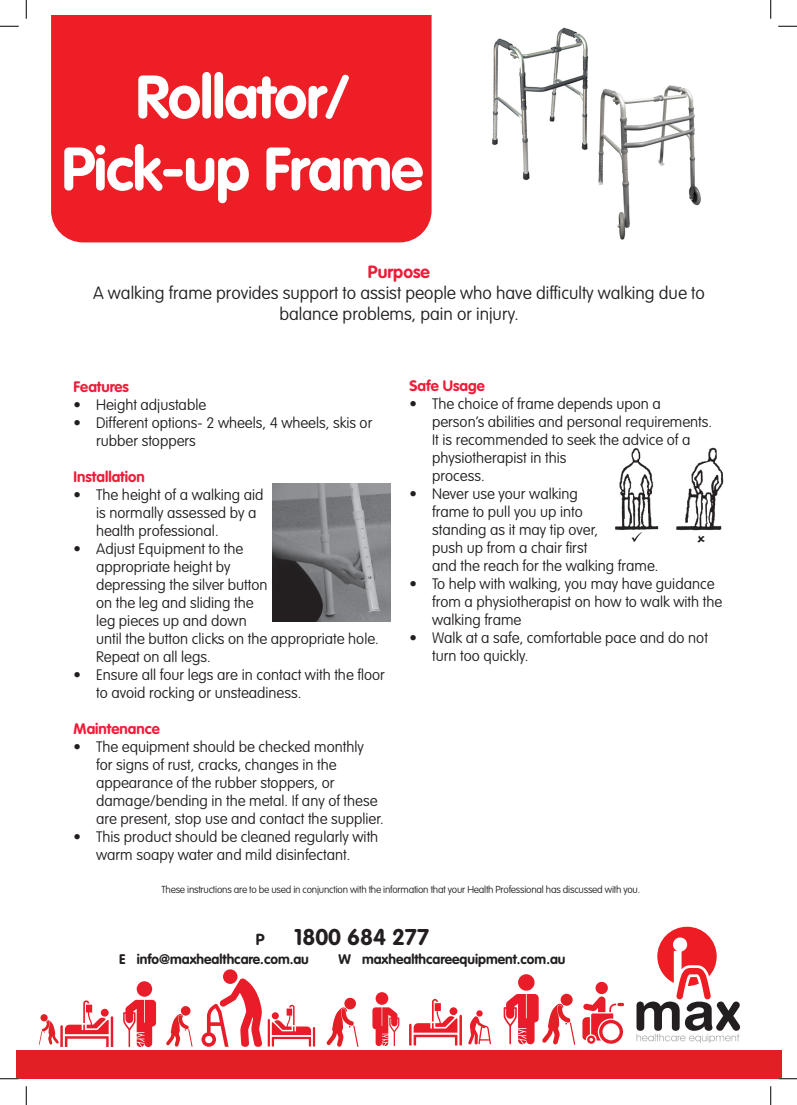
<style>
.page{position:relative;width:797px;height:1105px;background:#fff}
.page>*{position:absolute;margin:0;border:0;box-sizing:border-box;transform-origin:0 0}
.t1{font:700 60px/72px "VAG Rounded";letter-spacing:-.02em;color:#fff;text-align:center}
.t2{font:700 22.5px "VAG Rounded";color:#231f20}
.t3{font:100 17.5px/21px "VAG Rounded";color:#231f20;text-align:center}
.t4{font:700 17.5px "VAG Rounded";color:#ed1d39}
.t5{font:700 15.75px "VAG Rounded";color:#231f20}
.t6{font:100 15px/18px "VAG Rounded";color:#231f20}
.t7{font:700 15px "VAG Rounded";color:#ed1d39}
.t8{font:700 13.75px "VAG Rounded";color:#231f20}
.t9{font:100 10px "VAG Rounded";letter-spacing:-.02em;color:#231f20}
</style>
<div class="page">
<div style="left:51px;top:16px;width:380px;height:226px;background:#ed1e26"></div>
<svg style="left:468px;top:1010px;width:23px;height:34px"></svg>
<div style="left:181px;top:1006px;width:9px;height:10px;background:#e11f25;border-radius:50%"></div>
<svg style="left:166px;top:1013px;width:26px;height:34px"></svg>
<svg style="left:201px;top:969px;width:61px;height:78px"></svg>
<svg style="left:268px;top:1005px;width:47px;height:41px"></svg>
<div style="left:518px;top:974px;width:16px;height:17px;background:#e91c29;border-radius:50%"></div>
<svg style="left:503px;top:994px;width:72px;height:51px"></svg>
<div style="left:137px;top:981px;width:15px;height:16px;background:#e91c29;border-radius:50%"></div>
<svg style="left:123px;top:1000px;width:33px;height:47px"></svg>
<div style="left:344px;top:998px;width:12px;height:11px;background:#e11f25;border-radius:50%"></div>
<svg style="left:326px;top:1007px;width:32px;height:40px"></svg>
<svg style="left:409px;top:999px;width:53px;height:46px"></svg>
<svg style="left:39px;top:1000px;width:74px;height:47px"></svg>
<div style="left:595px;top:982px;width:13px;height:12px;background:#e91c29;border-radius:50%"></div>
<svg style="left:582px;top:996px;width:42px;height:48px"></svg>
<div style="left:375px;top:992px;width:13px;height:13px;background:#e91c29;border-radius:50%"></div>
<svg style="left:372px;top:1007px;width:27px;height:39px"></svg>
<svg style="left:636px;top:927px;width:104px;height:116px"></svg>
<div style="left:16px;top:1051px;width:765px;height:28px;background:#e11f25"></div>
<img style="left:273px;top:483px;width:117px;height:139px">
<img style="left:615px;top:447px;width:109px;height:96px">
<svg style="left:0;top:25px;width:19px;height:2px"></svg>
<svg style="left:778px;top:25px;width:19px;height:2px"></svg>
<svg style="left:0;top:1078px;width:19px;height:1px"></svg>
<svg style="left:778px;top:1078px;width:19px;height:1px"></svg>
<svg style="left:25px;top:0;width:2px;height:19px"></svg>
<svg style="left:25px;top:1086px;width:2px;height:19px"></svg>
<svg style="left:770px;top:0;width:1px;height:19px"></svg>
<svg style="left:770px;top:1086px;width:1px;height:19px"></svg>
<img style="left:492px;top:27px;width:209px;height:213px">
<h1 class="t1" style="left:62px;top:61px;width:363px">Rollator/<br>Pick-up Frame</h1>
<p class="t4" style="left:368px;top:262px;width:63px">Purpose</p>
<p class="t3" style="left:93px;top:282px;width:613px">A walking frame provides support to assist people who have difficulty walking due to balance problems, pain or injury.</p>
<p class="t7" style="left:74px;top:378px;width:57px">Features</p>
<p class="t6" style="left:74px;top:396px;width:134px">• Height adjustable</p>
<p class="t6" style="left:96px;top:414px;width:278px;text-indent:-22px">• Different options- 2 wheels, 4 wheels, skis or rubber stoppers</p>
<p class="t7" style="left:74px;top:468px;width:73px">Installation</p>
<p class="t6" style="left:96px;top:486px;width:169px;text-indent:-22px">• The height of a walking aid is normally assessed by a health professional.</p>
<p class="t6" style="left:96px;top:540px;width:284px;text-indent:-22px">• Adjust Equipment to the<br>appropriate height by<br>depressing the silver button<br>on the leg and sliding the<br>leg pieces up and down<br>until the button clicks on the appropriate hole.<br>Repeat on all legs.</p>
<p class="t6" style="left:96px;top:666px;width:290px;text-indent:-22px">• Ensure all four legs are in contact with the floor to avoid rocking or unsteadiness.</p>
<p class="t7" style="left:74px;top:720px;width:88px">Maintenance</p>
<p class="t6" style="left:96px;top:738px;width:289px;text-indent:-22px">• The equipment should be checked monthly for signs of rust, cracks, changes in the appearance of the rubber stoppers, or damage/bending in the metal. If any of these are present, stop use and contact the supplier.</p>
<p class="t6" style="left:74px;top:828px;width:306px;text-align:center">• This product should be cleaned regularly with warm soapy water and mild disinfectant.</p>
<p class="t7" style="left:409px;top:377px;width:77px">Safe Usage</p>
<p class="t6" style="left:432px;top:395px;width:281px;text-indent:-22px">• The choice of frame depends upon a person’s abilities and personal requirements.<br>It is recommended to seek the advice of a physiotherapist in this<br>process.</p>
<p class="t6" style="left:432px;top:485px;width:228px;text-indent:-22px">• Never use your walking<br>frame to pull you up into<br>standing as it may tip over,<br>push up from a chair first<br>and the reach for the walking frame.</p>
<p class="t6" style="left:432px;top:575px;width:291px;text-indent:-22px">• To help with walking, you may have guidance from a physiotherapist on how to walk with the walking frame</p>
<p class="t6" style="left:432px;top:629px;width:277px;text-indent:-22px">• Walk at a safe, comfortable pace and do not turn too quickly.</p>
<p class="t9" style="left:161px;top:884px;width:480px">These instructions are to be used in conjunction with the information that your Health Professional has discussed with you.</p>
<p class="t5" style="left:256px;top:930px;width:10px">P</p>
<h2 class="t2" style="left:294px;top:924px;width:136px">1800 684 277</h2>
<p class="t8" style="left:119px;top:951px;width:191px">E info@maxhealthcare.com.au</p>
<p class="t8" style="left:338px;top:951px;width:228px">W maxhealthcareequipment.com.au</p>
</div>
